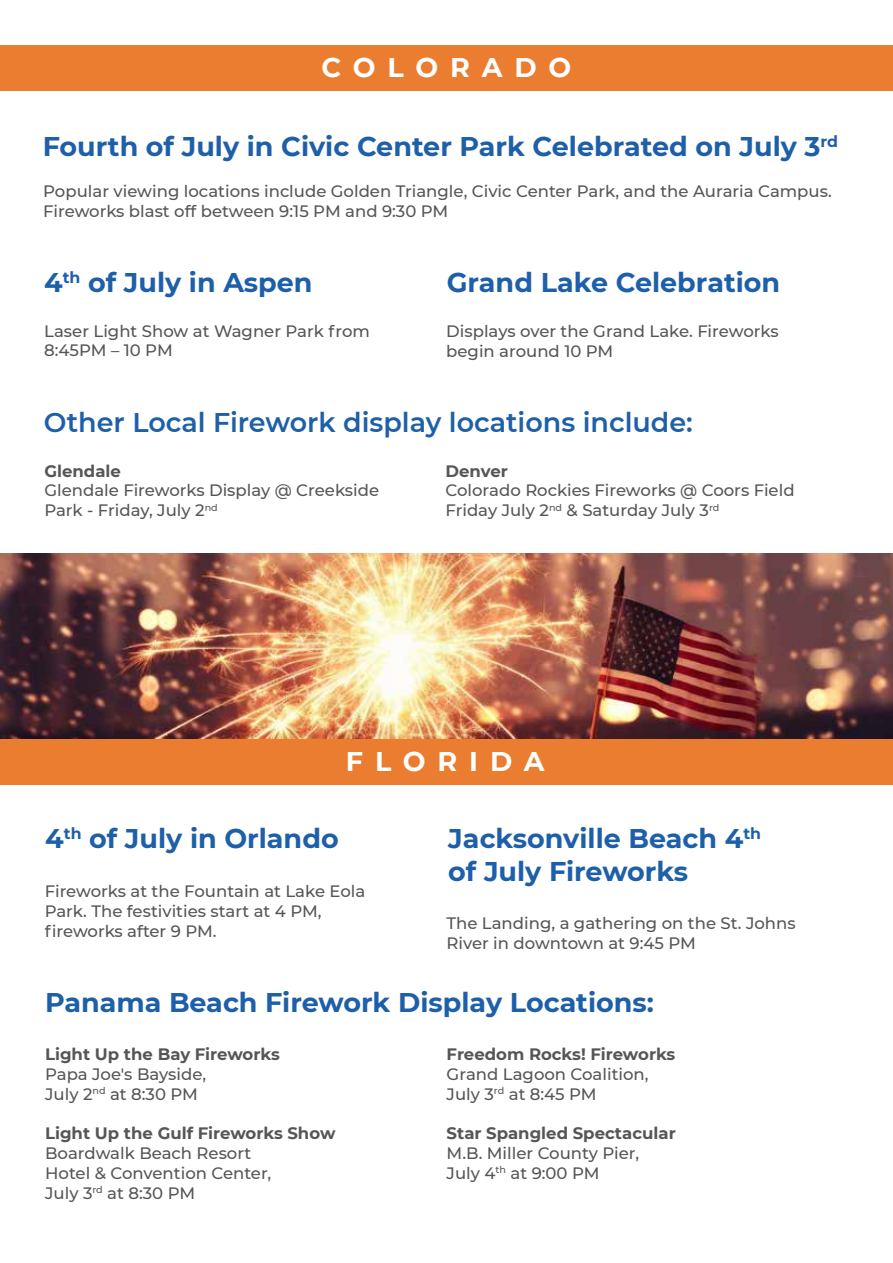
<style>
.page{position:relative;width:893px;height:1263px;background:#fff}
.page>*{position:absolute;margin:0;border:0;box-sizing:border-box;transform-origin:0 0}
.t1{font:700 27px/32.4px "Montserrat";color:#1e5fa9}
.t2{font:600 27px "Montserrat";color:#1e5fa9}
.t3{font:700 27px "Montserrat";letter-spacing:.44em;color:#fff}
.t4{font:500 16.5px/19.8px "Montserrat";color:#555657}
.t5{font:700 16.5px "Montserrat";color:#555657}
</style>
<div class="page">
<img style="left:0;top:553px;width:893px;height:186px">
<div style="left:0;top:45px;width:893px;height:45px;background:#eb7d30"></div>
<div style="left:0;top:739px;width:893px;height:45px;background:#eb7d30"></div>
<h1 class="t3" style="left:322px;top:48px;width:251px">COLORADO</h1>
<h1 class="t1" style="left:43px;top:129px;width:797px">Fourth of July in Civic Center Park Celebrated on July 3<sup>rd</sup></h1>
<p class="t4" style="left:43px;top:181px;width:790px">Popular viewing locations include Golden Triangle, Civic Center Park, and the Auraria Campus.<br>Fireworks blast off between 9:15 PM and 9:30 PM</p>
<h1 class="t1" style="left:44px;top:265px;width:270px">4<sup>th</sup> of July in Aspen</h1>
<p class="t4" style="left:44px;top:320px;width:327px">Laser Light Show at Wagner Park from<br>8:45PM – 10 PM</p>
<h1 class="t1" style="left:447px;top:265px;width:335px">Grand Lake Celebration</h1>
<p class="t4" style="left:446px;top:321px;width:334px">Displays over the Grand Lake. Fireworks begin around 10 PM</p>
<h1 class="t2" style="left:44px;top:403px;width:650px">Other Local Firework display locations include:</h1>
<p class="t5" style="left:44px;top:459px;width:78px">Glendale</p>
<p class="t4" style="left:44px;top:480px;width:336px">Glendale Fireworks Display @ Creekside<br>Park - Friday, July 2<sup>nd</sup></p>
<p class="t5" style="left:445px;top:459px;width:64px">Denver</p>
<p class="t4" style="left:445px;top:480px;width:351px">Colorado Rockies Fireworks @ Coors Field<br>Friday July 2<sup>nd</sup> &amp; Saturday July 3<sup>rd</sup></p>
<h1 class="t3" style="left:346px;top:742px;width:200px">FLORIDA</h1>
<h1 class="t1" style="left:45px;top:821px;width:295px">4<sup>th</sup> of July in Orlando</h1>
<p class="t4" style="left:45px;top:881px;width:322px">Fireworks at the Fountain at Lake Eola<br>Park. The festivities start at 4 PM, fireworks after 9 PM.</p>
<h1 class="t1" style="left:448px;top:821px;width:314px">Jacksonville Beach 4<sup>th </sup>of July Fireworks</h1>
<p class="t4" style="left:446px;top:913px;width:351px">The Landing, a gathering on the St. Johns<br>River in downtown at 9:45 PM</p>
<h1 class="t1" style="left:45px;top:985px;width:610px">Panama Beach Firework Display Locations:</h1>
<p class="t5" style="left:45px;top:1042px;width:236px">Light Up the Bay Fireworks</p>
<p class="t4" style="left:45px;top:1063px;width:163px">Papa Joe's Bayside,<br>July 2<sup>nd</sup> at 8:30 PM</p>
<p class="t5" style="left:45px;top:1121px;width:292px">Light Up the Gulf Fireworks Show</p>
<p class="t4" style="left:45px;top:1142px;width:228px">Boardwalk Beach Resort<br>Hotel &amp; Convention Center,<br>July 3<sup>rd</sup> at 8:30 PM</p>
<p class="t5" style="left:447px;top:1042px;width:230px">Freedom Rocks! Fireworks</p>
<p class="t4" style="left:447px;top:1063px;width:203px">Grand Lagoon Coalition,<br>July 3<sup>rd</sup> at 8:45 PM</p>
<p class="t5" style="left:447px;top:1121px;width:231px">Star Spangled Spectacular</p>
<p class="t4" style="left:447px;top:1142px;width:194px">M.B. Miller County Pier,<br>July 4<sup>th</sup> at 9:00 PM</p>
</div>
